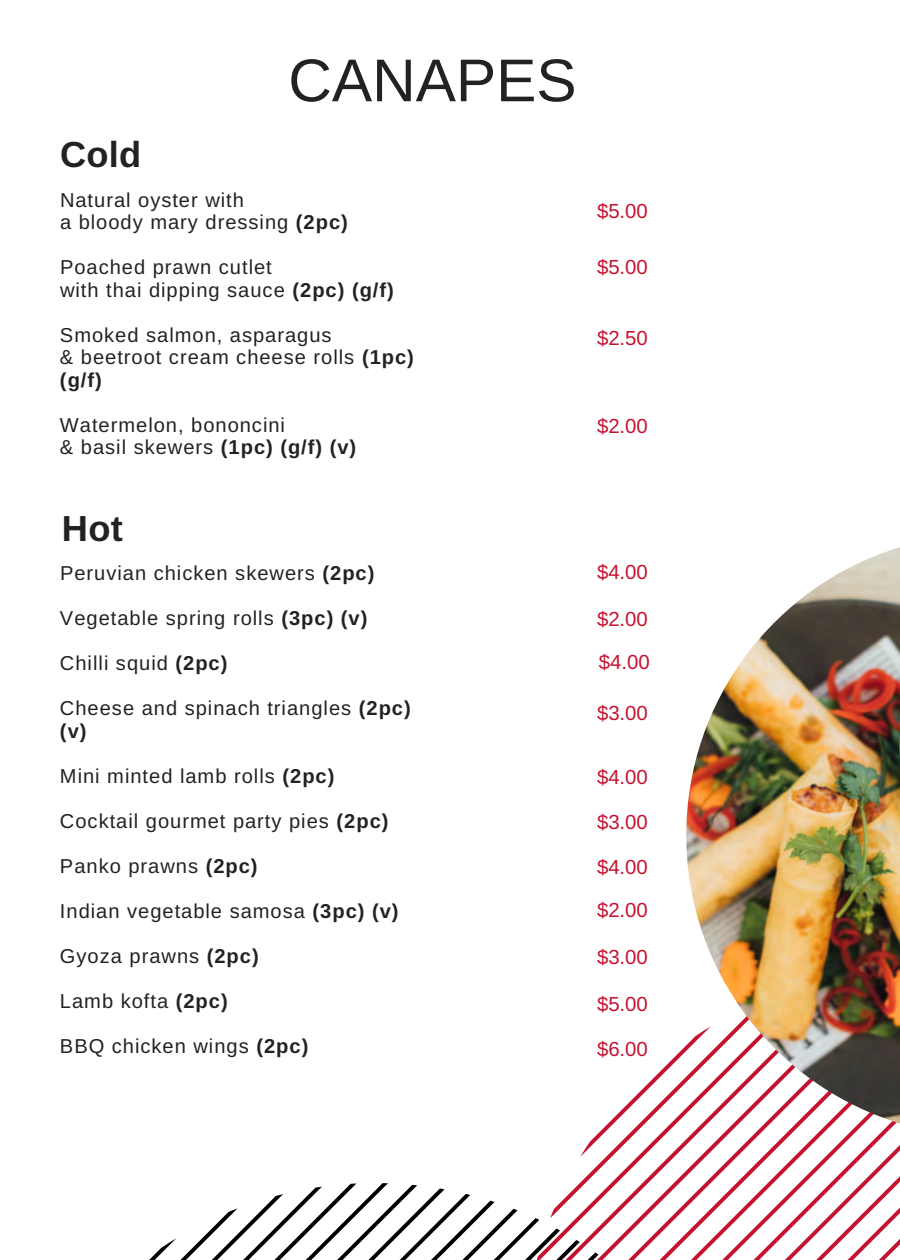
<style>
.page{position:relative;width:900px;height:1260px;background:#fff}
.page>*{position:absolute;margin:0;border:0;box-sizing:border-box;transform-origin:0 0}
.t1{font:60.5px "Arimo";color:#222}
.t2{font:700 36.25px "Arimo";letter-spacing:.01em;color:#222}
.t3{font:20.25px/43px "Arimo";color:#c51230}
.t4{font:20px/22.5px "Arimo";letter-spacing:.05em;color:#222}
.s1{font-weight:700}
</style>
<div class="page">
<svg style="left:149px;top:1045px;width:751px;height:215px"></svg>
<img style="left:686px;top:547px;width:214px;height:576px">
<h1 class="t1" style="left:288px;top:46px;width:290px">CANAPES</h1>
<h2 class="t2" style="left:60px;top:134px;width:83px">Cold</h2>
<p class="t4" style="left:60px;top:189px;width:289px">Natural oyster with<br>a bloody mary dressing <span class="s1">(2pc)</span></p>
<p class="t4" style="left:60px;top:256px;width:335px">Poached prawn cutlet<br>with thai dipping sauce <span class="s1">(2pc) (g/f)</span></p>
<p class="t4" style="left:60px;top:324px;width:355px">Smoked salmon, asparagus<br>&amp; beetroot cream cheese rolls <span class="s1">(1pc) (g/f)</span></p>
<p class="t4" style="left:60px;top:414px;width:298px">Watermelon, bononcini<br>&amp; basil skewers <span class="s1">(1pc) (g/f) (v)</span></p>
<h2 class="t2" style="left:62px;top:508px;width:62px">Hot</h2>
<p class="t4" style="left:60px;top:562px;width:316px">Peruvian chicken skewers <span class="s1">(2pc)</span></p>
<p class="t4" style="left:60px;top:607px;width:309px">Vegetable spring rolls <span class="s1">(3pc) (v)</span></p>
<p class="t4" style="left:60px;top:652px;width:169px">Chilli squid <span class="s1">(2pc)</span></p>
<p class="t4" style="left:60px;top:697px;width:352px">Cheese and spinach triangles <span class="s1">(2pc) (v)</span></p>
<p class="t4" style="left:60px;top:764px;width:276px">Mini minted lamb rolls <span class="s1">(2pc)</span></p>
<p class="t4" style="left:60px;top:809px;width:330px">Cocktail gourmet party pies <span class="s1">(2pc)</span></p>
<p class="t4" style="left:60px;top:854px;width:199px">Panko prawns <span class="s1">(2pc)</span></p>
<p class="t4" style="left:60px;top:899px;width:340px">Indian vegetable samosa <span class="s1">(3pc) (v)</span></p>
<p class="t4" style="left:60px;top:944px;width:200px">Gyoza prawns <span class="s1">(2pc)</span></p>
<p class="t4" style="left:60px;top:989px;width:169px">Lamb kofta <span class="s1">(2pc)</span></p>
<p class="t4" style="left:60px;top:1034px;width:250px">BBQ chicken wings <span class="s1">(2pc)</span></p>
<p class="t3" style="left:597px;top:189px;width:52px">$5.00</p>
<p class="t3" style="left:597px;top:245px;width:52px">$5.00</p>
<p class="t3" style="left:597px;top:316px;width:52px">$2.50</p>
<p class="t3" style="left:597px;top:405px;width:52px">$2.00</p>
<p class="t3" style="left:597px;top:551px;width:52px">$4.00</p>
<p class="t3" style="left:597px;top:598px;width:54px">$2.00 $4.00</p>
<p class="t3" style="left:597px;top:691px;width:52px">$3.00</p>
<p class="t3" style="left:597px;top:755px;width:52px">$4.00</p>
<p class="t3" style="left:597px;top:800px;width:52px">$3.00</p>
<p class="t3" style="left:597px;top:845px;width:52px">$4.00 $2.00</p>
<p class="t3" style="left:597px;top:935px;width:52px">$3.00</p>
<p class="t3" style="left:597px;top:982px;width:52px">$5.00</p>
<p class="t3" style="left:597px;top:1027px;width:52px">$6.00</p>
</div>
